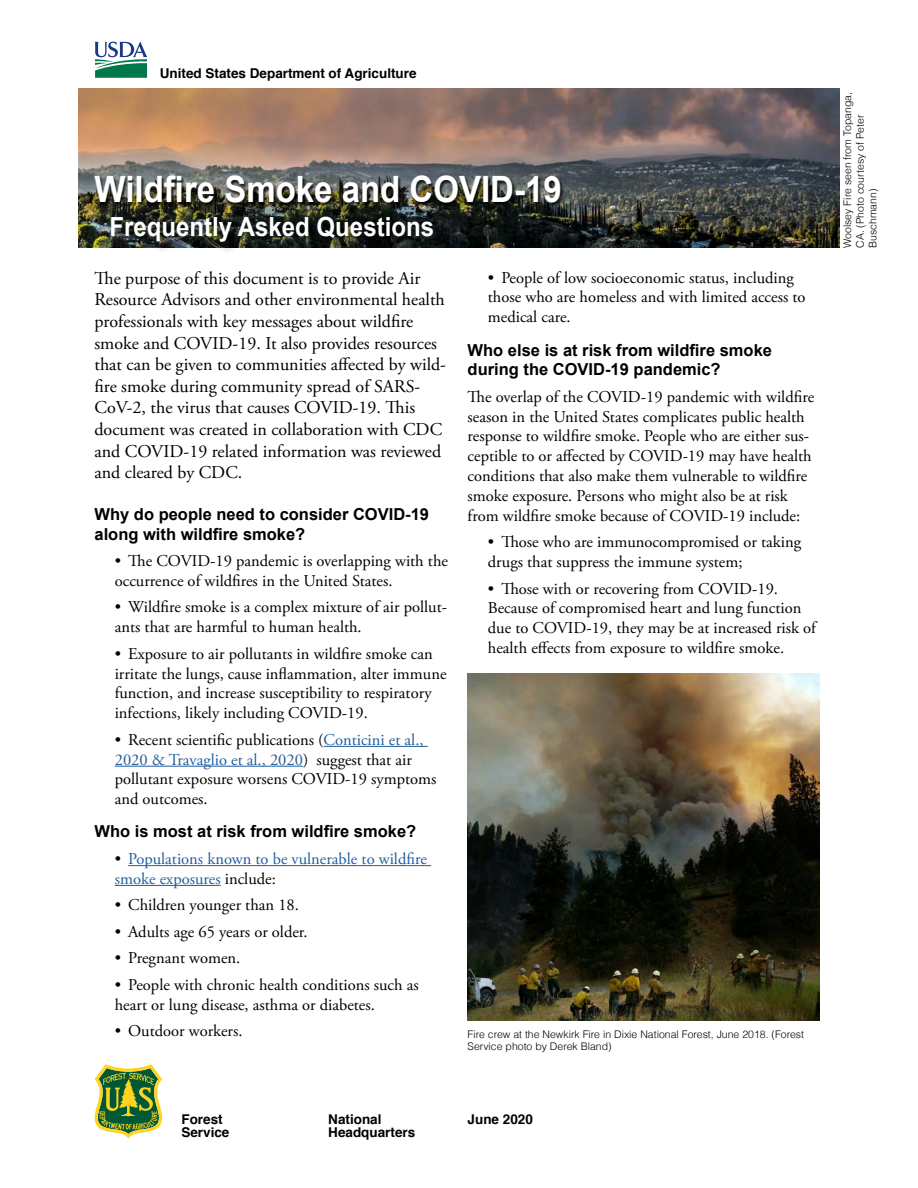
<style>
.page{position:relative;width:918px;height:1188px;background:#fff}
.page>*{position:absolute;margin:0;border:0;box-sizing:border-box;transform-origin:0 0}
.t1{font:700 36.3px "Arial";color:#fff;scale:.91 1}
.t2{font:700 26.4px "Arial";color:#fff;scale:.91 1}
.t3{font:18px/21.6px "Adobe Garamond Pro";color:#000}
.FAQ_Answers{font:16.5px/19.8px "Adobe Garamond Pro";color:#000}
.FAQ_Header{font:700 16.5px/19.8px "Arial";color:#000}
.t4{font:16.5px/19.8px "Adobe Garamond Pro";color:#215e9e}
.t5{font:700 13.5px/13.5px "Helvetica";color:#000}
.Captions{font:300 10.5px/12.6px "Helvetica";color:#000}
.s1{color:#215e9e}
.s2{color:#000}
</style>
<div class="page">
<svg style="left:94px;top:41px;width:54px;height:37px"></svg>
<img style="left:79px;top:89px;width:760px;height:158px">
<div style="left:95px;top:176px;width:469px;height:31px;background:#000;opacity:.75"></div>
<div style="left:108px;top:214px;width:338px;height:41px;background:#000;opacity:.75"></div>
<img style="left:468px;top:674px;width:352px;height:346px">
<svg style="left:95px;top:1064px;width:67px;height:74px"></svg>
<hr style="left:324px;top:746px;width:104px;height:1px;background:#215e9e">
<hr style="left:115px;top:766px;width:188px;height:1px;background:#215e9e">
<hr style="left:128px;top:865px;width:303px;height:1px;background:#215e9e">
<hr style="left:115px;top:885px;width:106px;height:1px;background:#215e9e">
<p class="t5" style="left:160px;top:66px;width:258px">United States Department of Agriculture</p>
<h1 class="t1" style="left:94px;top:164px;width:515px">Wildfire Smoke and COVID-19</h1>
<p class="t2" style="left:110px;top:208px;width:358px">Frequently Asked Questions</p>
<p class="t3" style="left:94px;top:268px;width:353px">The purpose of this document is to provide Air Resource Advisors and other environmental health professionals with key messages about wildfire smoke and COVID-19. It also provides resources that can be given to communities affected by wild&shy;fire smoke during community spread of SARS-CoV-2, the virus that causes COVID-19. This document was created in collaboration with CDC and COVID-19 related information was reviewed and cleared by CDC.</p>
<p class="FAQ_Header" style="left:94px;top:504px;width:336px">Why do people need to consider COVID-19 along with wildfire smoke?</p>
<p class="FAQ_Answers" style="left:115px;top:552px;width:335px">• The COVID-19 pandemic is overlapping with the occurrence of wildfires in the United States.</p>
<p class="FAQ_Answers" style="left:115px;top:598px;width:334px">• Wildfire smoke is a complex mixture of air pollut&shy;ants that are harmful to human health.</p>
<p class="FAQ_Answers" style="left:115px;top:644px;width:333px">• Exposure to air pollutants in wildfire smoke can irritate the lungs, cause inflammation, alter immune function, and increase susceptibility to respiratory infections, likely including COVID-19.</p>
<p class="FAQ_Answers" style="left:115px;top:730px;width:323px">• Recent scientific publications (<span class="s1">Conticini et al., 2020 &amp; Travaglio et al., 2020</span>) suggest that air pollutant exposure worsens COVID-19 symptoms and outcomes.</p>
<p class="FAQ_Header" style="left:95px;top:822px;width:323px">Who is most at risk from wildfire smoke?</p>
<p class="t4" style="left:115px;top:849px;width:314px"><span class="s2">•</span> Populations known to be vulnerable to wildfire smoke exposures <span class="s2">include:</span></p>
<p class="FAQ_Answers" style="left:115px;top:896px;width:186px">• Children younger than 18.</p>
<p class="FAQ_Answers" style="left:115px;top:922px;width:194px">• Adults age 65 years or older.</p>
<p class="FAQ_Answers" style="left:115px;top:949px;width:127px">• Pregnant women.</p>
<p class="FAQ_Answers" style="left:115px;top:975px;width:306px">• People with chronic health conditions such as heart or lung disease, asthma or diabetes.</p>
<p class="FAQ_Answers" style="left:115px;top:1022px;width:129px">• Outdoor workers.</p>
<p class="FAQ_Answers" style="left:488px;top:268px;width:319px">• People of low socioeconomic status, including those who are homeless and with limited access to medical care.</p>
<p class="FAQ_Header" style="left:468px;top:340px;width:306px">Who else is at risk from wildfire smoke during the COVID-19 pandemic?</p>
<p class="FAQ_Answers" style="left:468px;top:387px;width:348px">The overlap of the COVID-19 pandemic with wildfire season in the United States complicates public health response to wildfire smoke. People who are either sus&shy;ceptible to or affected by COVID-19 may have health conditions that also make them vulnerable to wildfire smoke exposure. Persons who might also be at risk from wildfire smoke because of COVID-19 include:</p>
<p class="FAQ_Answers" style="left:488px;top:533px;width:315px">• Those who are immunocompromised or taking drugs that suppress the immune system;</p>
<p class="FAQ_Answers" style="left:488px;top:579px;width:330px">• Those with or recovering from COVID-19.<br>Because of compromised heart and lung function due to COVID-19, they may be at increased risk of health effects from exposure to wildfire smoke.</p>
<p class="Captions" style="left:468px;top:1028px;width:338px">Fire crew at the Newkirk Fire in Dixie National Forest, June 2018. (Forest<br>Service photo by Derek Bland)</p>
<p class="t5" style="left:181px;top:1112px;width:50px">Forest<br>Service</p>
<p class="t5" style="left:328px;top:1112px;width:89px">National<br>Headquarters</p>
<p class="t5" style="left:468px;top:1112px;width:67px">June 2020</p>
<p class="Captions" style="left:841px;top:248px;width:157px;rotate:-90deg">Woolsey Fire seen from Topanga,</p>
<p class="Captions" style="left:854px;top:248px;width:135px;rotate:-90deg">CA. (Photo courtesy of Peter</p>
<p class="Captions" style="left:866px;top:248px;width:61px;rotate:-90deg">Buschmann)</p>
</div>
